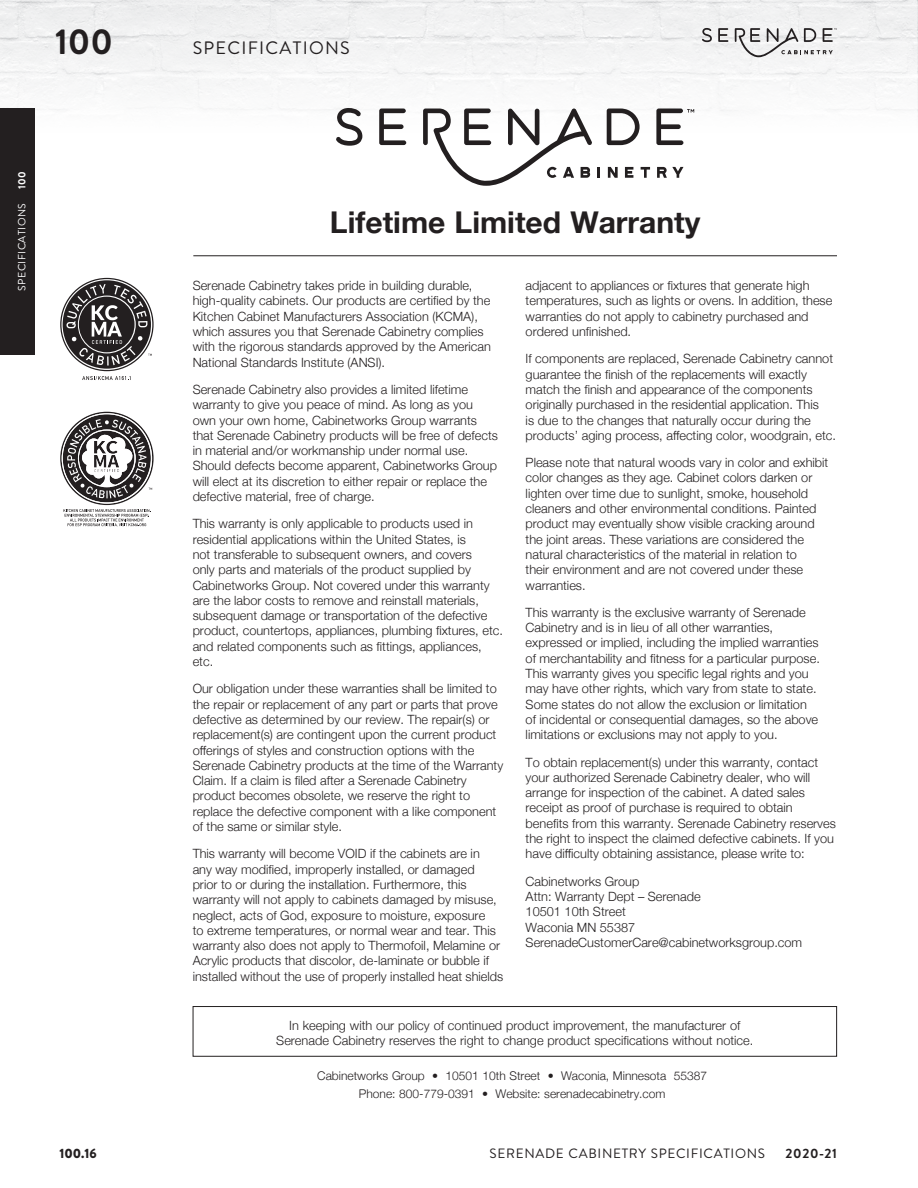
<style>
.page{position:relative;width:918px;height:1188px;background:#fff}
.page>*{position:absolute;margin:0;border:0;box-sizing:border-box;transform-origin:0 0}
.t1{font:700 36px "Brandon Grotesque";color:#231f20}
.t2{font:700 30px "Helvetica Neue";color:#231f20}
.t3{font:18px "Brandon Grotesque";letter-spacing:.07em;color:#231f20}
.t4{font:13.5px "Brandon Grotesque";letter-spacing:.05em;color:#231f20}
.t5{font:700 13.5px "Brandon Grotesque";letter-spacing:.05em;color:#231f20}
.t6{font:900 13.5px "Brandon Grotesque";color:#231f20}
.t7{font:300 12.75px/15.3px "Helvetica Neue";color:#231f20}
.t8{font:300 12px/18px "Helvetica Neue";color:#231f20;text-align:center}
.t9{font:10.5px "Brandon Grotesque";letter-spacing:.04em;color:#fff}
.t10{font:700 10.5px "Brandon Grotesque";color:#fff}
</style>
<div class="page">
<img style="left:0;top:0;width:918px;height:133px">
<div style="left:0;top:108px;width:35px;height:247px;background:#231f20"></div>
<svg style="left:702px;top:28px;width:10px;height:14px"></svg>
<svg style="left:718px;top:28px;width:10px;height:14px"></svg>
<svg style="left:735px;top:28px;width:102px;height:29px"></svg>
<div style="left:193px;top:1006px;width:644px;height:51px;border:1px solid #231f20"></div>
<hr style="left:193px;top:255px;width:644px;height:1px;background:#231f20">
<svg style="left:60px;top:412px;width:94px;height:115px"></svg>
<svg style="left:60px;top:278px;width:94px;height:102px"></svg>
<svg style="left:336px;top:108px;width:26px;height:38px"></svg>
<svg style="left:379px;top:109px;width:27px;height:36px"></svg>
<svg style="left:607px;top:109px;width:33px;height:36px"></svg>
<svg style="left:423px;top:108px;width:177px;height:78px"></svg>
<svg style="left:608px;top:167px;width:10px;height:11px"></svg>
<svg style="left:625px;top:167px;width:8px;height:11px"></svg>
<svg style="left:641px;top:167px;width:9px;height:11px"></svg>
<svg style="left:657px;top:167px;width:26px;height:11px"></svg>
<svg style="left:656px;top:109px;width:38px;height:36px"></svg>
<h1 class="t1" style="left:55px;top:16px;width:59px">100</h1>
<h3 class="t3" style="left:193px;top:35px;width:159px">SPECIFICATIONS</h3>
<p class="t10" style="left:14px;top:189px;width:19px;rotate:-90deg">100</p>
<p class="t9" style="left:15px;top:291px;width:89px;rotate:-90deg">SPECIFICATIONS</p>
<h2 class="t2" style="left:330px;top:203px;width:372px">Lifetime Limited Warranty</h2>
<p class="t7" style="left:193px;top:277px;width:300px">Serenade Cabinetry takes pride in building durable, high-quality cabinets. Our products are certified by the Kitchen Cabinet Manufacturers Association (KCMA), which assures you that Serenade Cabinetry complies with the rigorous standards approved by the American National Standards Institute (ANSI).</p>
<p class="t7" style="left:193px;top:381px;width:307px">Serenade Cabinetry also provides a limited lifetime warranty to give you peace of mind. As long as you own your own home, Cabinetworks Group warrants that Serenade Cabinetry products will be free of defects in material and/or workmanship under normal use.<br>Should defects become apparent, Cabinetworks Group will elect at its discretion to either repair or replace the defective material, free of charge.</p>
<p class="t7" style="left:193px;top:515px;width:312px">This warranty is only applicable to products used in residential applications within the United States, is<br>not transferable to subsequent owners, and covers<br>only parts and materials of the product supplied by Cabinetworks Group. Not covered under this warranty are the labor costs to remove and reinstall materials, subsequent damage or transportation of the defective product, countertops, appliances, plumbing fixtures, etc. and related components such as fittings, appliances, etc.</p>
<p class="t7" style="left:193px;top:680px;width:312px">Our obligation under these warranties shall be limited to the repair or replacement of any part or parts that prove defective as determined by our review. The repair(s) or replacement(s) are contingent upon the current product offerings of styles and construction options with the Serenade Cabinetry products at the time of the Warranty Claim. If a claim is filed after a Serenade Cabinetry product becomes obsolete, we reserve the right to replace the defective component with a like component of the same or similar style.</p>
<p class="t7" style="left:193px;top:845px;width:312px">This warranty will become VOID if the cabinets are in<br>any way modified, improperly installed, or damaged<br>prior to or during the installation. Furthermore, this warranty will not apply to cabinets damaged by misuse, neglect, acts of God, exposure to moisture, exposure<br>to extreme temperatures, or normal wear and tear. This warranty also does not apply to Thermofoil, Melamine or Acrylic products that discolor, de-laminate or bubble if installed without the use of properly installed heat shields</p>
<p class="t7" style="left:526px;top:277px;width:308px">adjacent to appliances or fixtures that generate high temperatures, such as lights or ovens. In addition, these warranties do not apply to cabinetry purchased and ordered unfinished.</p>
<p class="t7" style="left:526px;top:350px;width:312px">If components are replaced, Serenade Cabinetry cannot guarantee the finish of the replacements will exactly match the finish and appearance of the components originally purchased in the residential application. This<br>is due to the changes that naturally occur during the products’ aging process, affecting color, woodgrain, etc.</p>
<p class="t7" style="left:526px;top:454px;width:304px">Please note that natural woods vary in color and exhibit color changes as they age. Cabinet colors darken or lighten over time due to sunlight, smoke, household cleaners and other environmental conditions. Painted product may eventually show visible cracking around the joint areas. These variations are considered the natural characteristics of the material in relation to<br>their environment and are not covered under these warranties.</p>
<p class="t7" style="left:526px;top:604px;width:296px">This warranty is the exclusive warranty of Serenade Cabinetry and is in lieu of all other warranties, expressed or implied, including the implied warranties of merchantability and fitness for a particular purpose.<br>This warranty gives you specific legal rights and you may have other rights, which vary from state to state.<br>Some states do not allow the exclusion or limitation of incidental or consequential damages, so the above limitations or exclusions may not apply to you.</p>
<p class="t7" style="left:526px;top:753px;width:312px">To obtain replacement(s) under this warranty, contact your authorized Serenade Cabinetry dealer, who will arrange for inspection of the cabinet. A dated sales receipt as proof of purchase is required to obtain benefits from this warranty. Serenade Cabinetry reserves the right to inspect the claimed defective cabinets. If you have difficulty obtaining assistance, please write to:</p>
<p class="t7" style="left:526px;top:873px;width:278px">Cabinetworks Group<br>Attn: Warranty Dept – Serenade<br>10501 10th Street<br>Waconia MN 55387<br>SerenadeCustomerCare@cabinetworksgroup.com</p>
<p class="t7" style="left:276px;top:1017px;width:479px;text-align:center">In keeping with our policy of continued product improvement, the manufacturer of<br>Serenade Cabinetry reserves the right to change product specifications without notice.</p>
<p class="t8" style="left:317px;top:1066px;width:391px">Cabinetworks Group • 10501 10th Street • Waconia, Minnesota 55387<br>Phone: 800-779-0391 • Website: serenadecabinetry.com</p>
<p class="t6" style="left:59px;top:1144px;width:39px">100.16</p>
<p class="t4" style="left:490px;top:1144px;width:277px">SERENADE CABINETRY SPECIFICATIONS</p>
<p class="t5" style="left:786px;top:1144px;width:53px">2020-21</p>
</div>
